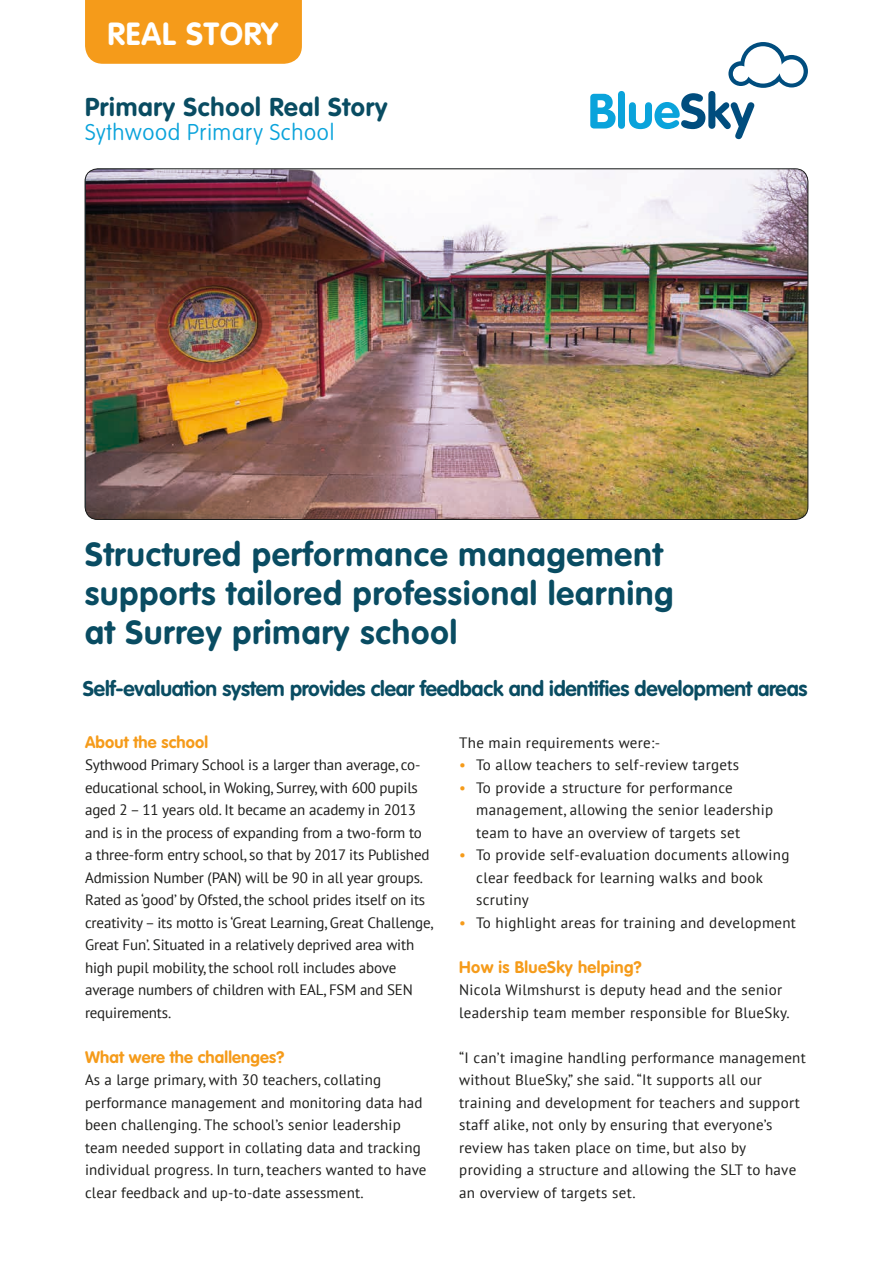
<style>
.page{position:relative;width:893px;height:1263px;background:#fff}
.page>*{position:absolute;margin:0;border:0;box-sizing:border-box;transform-origin:0 0}
.t1{font:700 33px/39px "VAG Rounded Std";letter-spacing:.03em;color:#094c62}
.t2{font:700 31.5px "VAG Rounded Std";letter-spacing:.03em;color:#fff}
.t3{font:700 25.5px "VAG Rounded Std";letter-spacing:.03em;color:#094c62}
.t4{font:100 22.5px "VAG Rounded Std";letter-spacing:.03em;color:#0aa3db}
.t5{font:700 21px "VAG Rounded Std";letter-spacing:-.01em;color:#094c62}
.t6{font:700 16.5px "VAG Rounded Std";letter-spacing:.01em;color:#f59b1a}
.t7{font:15px/22.5px "PT Sans";letter-spacing:.01em;color:#1d1d1b}
.t8{font:15px/22.5px "PT Sans";letter-spacing:-.01em;color:#1d1d1b}
.s1{color:#f59b1a}
</style>
<div class="page">
<svg style="left:590px;top:94px;width:26px;height:35px"></svg>
<div style="left:618px;top:91px;width:7px;height:38px;background:#0aa3db;border-radius:4px"></div>
<svg style="left:629px;top:42px;width:179px;height:97px"></svg>
<img style="left:85px;top:169px;width:723px;height:350px">
<div style="left:85px;top:0;width:217px;height:64px;background:#f59b1a"></div>
<h2 class="t2" style="left:107px;top:16px;width:172px">REAL STORY</h2>
<h3 class="t3" style="left:85px;top:92px;width:304px">Primary School Real Story</h3>
<h3 class="t4" style="left:85px;top:119px;width:251px">Sythwood Primary School</h3>
<h1 class="t1" style="left:85px;top:536px;width:590px">Structured performance management supports tailored professional learning at Surrey primary school</h1>
<h3 class="t5" style="left:83px;top:676px;width:726px">Self-evaluation system provides clear feedback and identifies development areas</h3>
<p class="t6" style="left:85px;top:732px;width:125px">About the school</p>
<p class="t8" style="left:85px;top:753px;width:350px">Sythwood Primary School is a larger than average, co&shy;educational school, in Woking, Surrey, with 600 pupils aged 2 – 11 years old. It became an academy in 2013 and is in the process of expanding from a two-form to<br>a three-form entry school, so that by 2017 its Published Admission Number (PAN) will be 90 in all year groups.<br>Rated as ‘good’ by Ofsted, the school prides itself on its creativity – its motto is ‘Great Learning, Great Challenge, Great Fun’. Situated in a relatively deprived area with high pupil mobility, the school roll includes above average numbers of children with EAL, FSM and SEN requirements.</p>
<p class="t6" style="left:85px;top:1047px;width:201px">What were the challenges?</p>
<p class="t7" style="left:85px;top:1068px;width:343px">As a large primary, with 30 teachers, collating performance management and monitoring data had been challenging. The school’s senior leadership team needed support in collating data and tracking individual progress. In turn, teachers wanted to have clear feedback and up-to-date assessment.</p>
<p class="t7" style="left:459px;top:731px;width:202px">The main requirements were:-</p>
<p class="t7" style="left:459px;top:753px;width:281px"><span class="s1">•</span> To allow teachers to self-review targets</p>
<p class="t7" style="left:476px;top:776px;width:298px;text-indent:-17px"><span class="s1">•</span> To provide a structure for performance management, allowing the senior leadership team to have an overview of targets set</p>
<p class="t7" style="left:476px;top:843px;width:315px;text-indent:-17px"><span class="s1">•</span> To provide self-evaluation documents allowing clear feedback for learning walks and book scrutiny</p>
<p class="t7" style="left:459px;top:911px;width:338px"><span class="s1">•</span> To highlight areas for training and development</p>
<p class="t6" style="left:459px;top:957px;width:184px">How is BlueSky helping?</p>
<p class="t7" style="left:459px;top:978px;width:332px">Nicola Wilmshurst is deputy head and the senior leadership team member responsible for BlueSky.</p>
<p class="t7" style="left:459px;top:1046px;width:348px">“I can’t imagine handling performance management without BlueSky,” she said. “It supports all our training and development for teachers and support staff alike, not only by ensuring that everyone’s review has taken place on time, but also by providing a structure and allowing the SLT to have an overview of targets set.</p>
</div>
